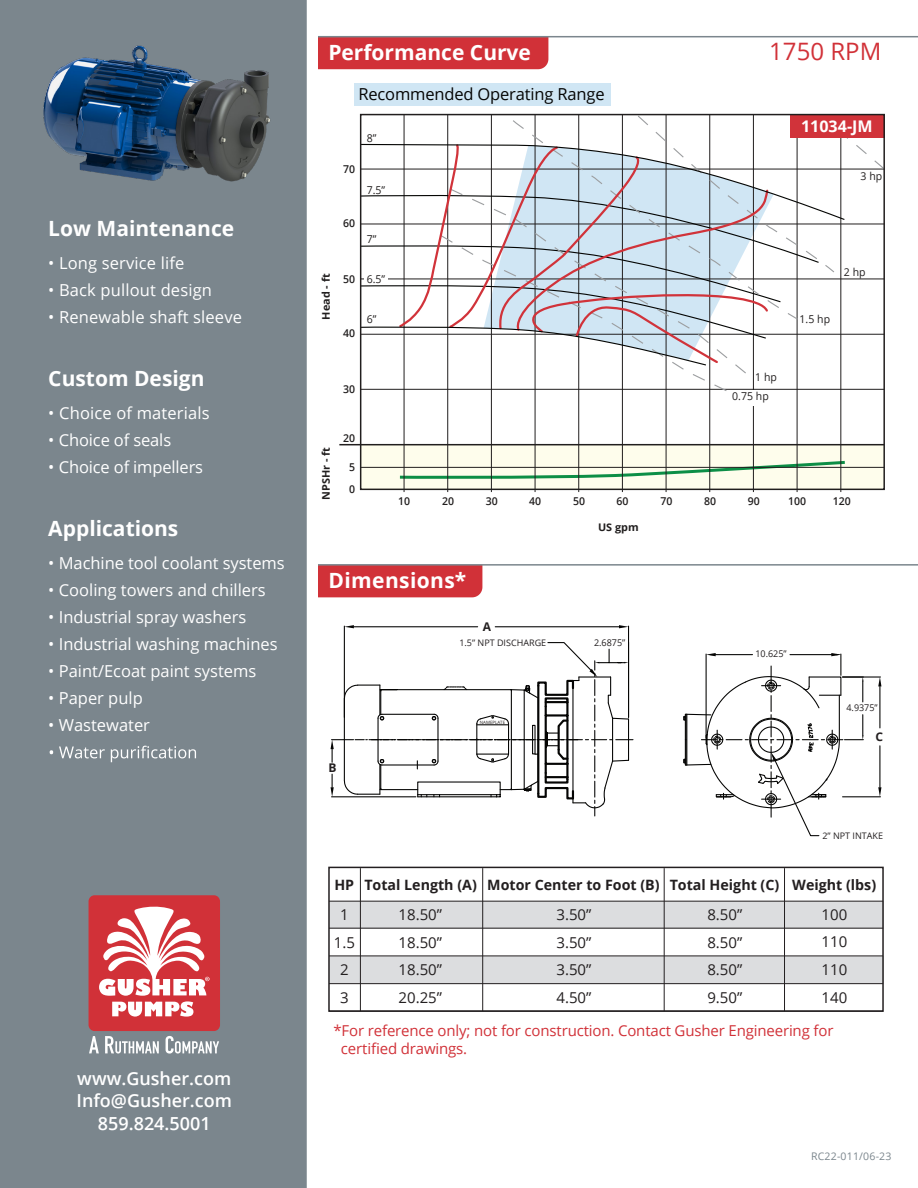
<style>
.page{position:relative;width:918px;height:1188px;background:#fff}
.page>*{position:absolute;margin:0;border:0;box-sizing:border-box;transform-origin:0 0}
.t1{font:24px "Open Sans";color:#d13138}
.t2{font:700 21px "Open Sans";color:#fff}
.t3{font:700 21px "Open Sans";letter-spacing:.02em;color:#fff}
.t4{font:600 18px/22.5px "Open Sans";color:#fff;text-align:center}
.t5{font:16.5px "Open Sans";color:#fff}
.t6{font:16.5px "Open Sans";letter-spacing:-.01em;color:#050504}
.t7{font:700 16.05px "Open Sans";color:#fff}
.t8{font:15px/27.6px "Open Sans";color:#231f20;text-align:justify}
.t9{font:15px/18px "Open Sans";letter-spacing:-.01em;color:#d13138}
.t10{font:700 14.25px "Open Sans";color:#231f20}
.t11{font:700 12px "Open Sans";color:#231f20}
.t12{font:600 10.8px "Open Sans";color:#211e1e}
.t13{font:10.8px "Open Sans";letter-spacing:.005em;color:#211e1e}
.t14{font:700 10.5px "Open Sans";color:#211e1e}
.t15{font:10.5px "Open Sans";letter-spacing:.02em;color:#7b868d}
.t16{font:9.3px "Open Sans";color:#231f20}
.t17{font:9px "Open Sans";color:#231f20}
.t18{font:4.5px "Open Sans";color:#231f20}
</style>
<div class="page">
<div style="left:318px;top:566px;width:164px;height:31px;background:#d13138"></div>
<div style="left:318px;top:37px;width:230px;height:32px;background:#d13138"></div>
<hr style="left:318px;top:564px;width:600px;height:2px;background:#7b868d">
<hr style="left:318px;top:36px;width:600px;height:1px;background:#7b868d">
<div style="left:0;top:0;width:307px;height:1188px;background:#7b868d"></div>
<div style="left:329px;top:901px;width:554px;height:28px;background:#dcdddf"></div>
<div style="left:329px;top:956px;width:554px;height:28px;background:#dcdddf"></div>
<div style="left:89px;top:895px;width:131px;height:136px;background:#d13138;border-radius:6px"></div>
<svg style="left:99px;top:906px;width:111px;height:111px"></svg>
<svg style="left:89px;top:1036px;width:10px;height:17px"></svg>
<svg style="left:105px;top:1036px;width:54px;height:18px"></svg>
<svg style="left:166px;top:1036px;width:53px;height:18px"></svg>
<hr style="left:329px;top:928px;width:554px;height:1px;background:#231f20">
<hr style="left:329px;top:956px;width:554px;height:1px;background:#231f20">
<hr style="left:329px;top:983px;width:554px;height:1px;background:#231f20">
<hr style="left:329px;top:901px;width:554px;height:1px;background:#231f20">
<svg style="left:50px;top:746px;width:146px;height:16px;background:#949ca2"></svg>
<div style="left:328px;top:867px;width:556px;height:145px;border:2px solid #231f20"></div>
<hr style="left:360px;top:868px;width:1px;height:143px;background:#231f20">
<hr style="left:482px;top:868px;width:1px;height:143px;background:#231f20">
<hr style="left:664px;top:868px;width:1px;height:143px;background:#231f20">
<hr style="left:784px;top:868px;width:1px;height:143px;background:#231f20">
<hr style="left:628px;top:626px;width:1px;height:91px;background:#050504">
<hr style="left:344px;top:626px;width:1px;height:91px;background:#050504">
<hr style="left:495px;top:626px;width:124px;height:1px;background:#050504">
<hr style="left:354px;top:626px;width:124px;height:1px;background:#050504">
<svg style="left:619px;top:625px;width:10px;height:3px"></svg>
<svg style="left:344px;top:625px;width:10px;height:3px"></svg>
<hr style="left:843px;top:676px;width:38px;height:2px;background:#050504">
<hr style="left:843px;top:796px;width:38px;height:1px;background:#050504">
<hr style="left:879px;top:686px;width:1px;height:42px;background:#050504">
<hr style="left:879px;top:746px;width:1px;height:41px;background:#050504">
<svg style="left:878px;top:677px;width:3px;height:9px"></svg>
<svg style="left:878px;top:787px;width:3px;height:10px"></svg>
<svg style="left:683px;top:653px;width:181px;height:184px"></svg>
<svg style="left:331px;top:642px;width:302px;height:174px"></svg>
<img style="left:34px;top:39px;width:244px;height:150px">
<div style="left:354px;top:83px;width:256px;height:23px;background:#d0e6f4"></div>
<div style="left:361px;top:445px;width:523px;height:44px;background:#fefdec"></div>
<svg style="left:397px;top:459px;width:451px;height:21px"></svg>
<hr style="left:404px;top:115px;width:1px;height:377px;background:#211e1e">
<hr style="left:447px;top:115px;width:1px;height:377px;background:#211e1e">
<hr style="left:491px;top:115px;width:1px;height:377px;background:#211e1e">
<hr style="left:535px;top:115px;width:1px;height:377px;background:#211e1e">
<hr style="left:578px;top:115px;width:1px;height:377px;background:#211e1e">
<hr style="left:622px;top:115px;width:1px;height:377px;background:#211e1e">
<hr style="left:666px;top:115px;width:1px;height:377px;background:#211e1e">
<hr style="left:709px;top:115px;width:1px;height:377px;background:#211e1e">
<hr style="left:753px;top:115px;width:1px;height:377px;background:#211e1e">
<hr style="left:797px;top:115px;width:1px;height:377px;background:#211e1e">
<hr style="left:840px;top:115px;width:1px;height:377px;background:#211e1e">
<hr style="left:361px;top:389px;width:523px;height:1px;background:#211e1e">
<hr style="left:361px;top:467px;width:523px;height:1px;background:#211e1e">
<hr style="left:339px;top:444px;width:545px;height:1px;background:#211e1e">
<svg style="left:440px;top:366px;width:293px;height:29px"></svg>
<svg style="left:449px;top:366px;width:297px;height:11px"></svg>
<div style="left:748px;top:390px;width:11px;height:15px;background:#fff"></div>
<svg style="left:360px;top:113px;width:525px;height:253px"></svg>
<div style="left:790px;top:115px;width:94px;height:23px;background:#d1333a"></div>
<div style="left:360px;top:114px;width:525px;height:376px;border:2px solid #211e1e"></div>
<p class="t2" style="left:48px;top:214px;width:187px">Low Maintenance</p>
<p class="t5" style="left:48px;top:252px;width:138px">• Long service life</p>
<p class="t5" style="left:48px;top:279px;width:165px">• Back pullout design</p>
<p class="t5" style="left:48px;top:306px;width:195px">• Renewable shaft sleeve</p>
<p class="t2" style="left:48px;top:364px;width:158px">Custom Design</p>
<p class="t5" style="left:48px;top:402px;width:163px">• Choice of materials</p>
<p class="t5" style="left:48px;top:429px;width:124px">• Choice of seals</p>
<p class="t5" style="left:48px;top:456px;width:156px">• Choice of impellers</p>
<p class="t2" style="left:48px;top:514px;width:132px">Applications</p>
<p class="t5" style="left:48px;top:552px;width:238px">• Machine tool coolant systems</p>
<p class="t5" style="left:48px;top:579px;width:219px">• Cooling towers and chillers</p>
<p class="t5" style="left:48px;top:606px;width:200px">• Industrial spray washers</p>
<p class="t5" style="left:48px;top:633px;width:231px">• Industrial washing machines</p>
<p class="t5" style="left:48px;top:660px;width:210px">• Paint/Ecoat paint systems</p>
<p class="t5" style="left:48px;top:687px;width:96px">• Paper pulp</p>
<p class="t5" style="left:48px;top:714px;width:103px">• Wastewater</p>
<p class="t4" style="left:77px;top:1066px;width:157px">www.Gusher.com<br>Info@Gusher.com<br>859.824.5001</p>
<p class="t2" style="left:328px;top:38px;width:204px">Performance Curve</p>
<h1 class="t1" style="left:769px;top:34px;width:114px">1750 RPM</h1>
<p class="t14" style="left:319px;top:320px;width:48px;rotate:-90deg">Head - ft</p>
<p class="t6" style="left:358px;top:83px;width:248px">Recommended Operating Range</p>
<p class="t12" style="left:343px;top:161px;width:14px">70</p>
<p class="t12" style="left:343px;top:216px;width:14px">60</p>
<p class="t13" style="left:367px;top:130px;width:11px">8”</p>
<p class="t13" style="left:367px;top:183px;width:20px">7.5”</p>
<p class="t13" style="left:367px;top:232px;width:11px">7”</p>
<p class="t12" style="left:343px;top:272px;width:14px">50</p>
<p class="t12" style="left:343px;top:326px;width:14px">40</p>
<p class="t13" style="left:367px;top:272px;width:20px">6.5”</p>
<p class="t13" style="left:367px;top:312px;width:11px">6”</p>
<p class="t7" style="left:801px;top:115px;width:73px">11034-JM</p>
<p class="t13" style="left:861px;top:169px;width:23px">3 hp</p>
<p class="t13" style="left:844px;top:264px;width:23px">2 hp</p>
<p class="t13" style="left:800px;top:312px;width:32px">1.5 hp</p>
<p class="t12" style="left:343px;top:382px;width:14px">30</p>
<p class="t14" style="left:319px;top:500px;width:54px;rotate:-90deg">NPSHr - ft</p>
<p class="t12" style="left:343px;top:430px;width:13px">20</p>
<p class="t12" style="left:349px;top:459px;width:7px">5</p>
<p class="t12" style="left:349px;top:482px;width:7px">0</p>
<p class="t13" style="left:755px;top:369px;width:23px">1 hp</p>
<p class="t13" style="left:732px;top:389px;width:38px">0.75 hp</p>
<p class="t12" style="left:398px;top:493px;width:13px">10</p>
<p class="t12" style="left:442px;top:493px;width:13px">20</p>
<p class="t12" style="left:486px;top:493px;width:13px">30</p>
<p class="t12" style="left:529px;top:493px;width:13px">40</p>
<p class="t12" style="left:573px;top:493px;width:13px">50</p>
<p class="t12" style="left:617px;top:493px;width:13px">60</p>
<p class="t12" style="left:661px;top:493px;width:13px">70</p>
<p class="t12" style="left:704px;top:493px;width:13px">80</p>
<p class="t12" style="left:748px;top:493px;width:13px">90</p>
<p class="t12" style="left:788px;top:493px;width:19px">100</p>
<p class="t12" style="left:833px;top:493px;width:19px">120</p>
<p class="t14" style="left:598px;top:520px;width:42px">US gpm</p>
<p class="t3" style="left:328px;top:566px;width:139px">Dimensions*</p>
<p class="t11" style="left:483px;top:618px;width:10px">A</p>
<p class="t17" style="left:459px;top:637px;width:88px">1.5” NPT DISCHARGE</p>
<p class="t11" style="left:329px;top:759px;width:10px">B</p>
<p class="t18" style="left:480px;top:719px;width:27px">NAMEPLATE</p>
<p class="t16" style="left:594px;top:636px;width:33px">2.6875”</p>
<p class="t16" style="left:755px;top:647px;width:33px">10.625”</p>
<p class="t16" style="left:846px;top:701px;width:33px">4.9375”</p>
<p class="t11" style="left:875px;top:728px;width:9px">C</p>
<p class="t17" style="left:822px;top:829px;width:62px">2” NPT INTAKE</p>
<p class="t10" style="left:334px;top:875px;width:543px">HP Total Length (A) Motor Center to Foot (B) Total Height (C) Weight (lbs)</p>
<p class="t8" style="left:340px;top:900px;width:10px">1</p>
<p class="t8" style="left:399px;top:900px;width:45px">18.50”</p>
<p class="t8" style="left:556px;top:900px;width:36px">3.50”</p>
<p class="t8" style="left:707px;top:900px;width:36px">8.50”</p>
<p class="t8" style="left:822px;top:900px;width:27px">100<br>110<br>110<br>140</p>
<p class="t8" style="left:334px;top:928px;width:23px">1.5</p>
<p class="t8" style="left:399px;top:928px;width:45px">18.50”</p>
<p class="t8" style="left:556px;top:928px;width:36px">3.50”</p>
<p class="t8" style="left:707px;top:928px;width:36px">8.50”</p>
<p class="t8" style="left:340px;top:956px;width:10px">2</p>
<p class="t8" style="left:399px;top:956px;width:45px">18.50”</p>
<p class="t8" style="left:556px;top:956px;width:36px">3.50”</p>
<p class="t8" style="left:707px;top:956px;width:36px">8.50”</p>
<p class="t8" style="left:340px;top:984px;width:10px">3</p>
<p class="t8" style="left:399px;top:984px;width:45px">20.25”</p>
<p class="t8" style="left:556px;top:984px;width:36px">4.50”</p>
<p class="t8" style="left:707px;top:984px;width:36px">9.50”</p>
<p class="t9" style="left:341px;top:1021px;width:494px;text-indent:-8px">*For reference only; not for construction. Contact Gusher Engineering for certified drawings.</p>
<p class="t15" style="left:811px;top:1149px;width:82px">RC22-011/06-23</p>
</div>
